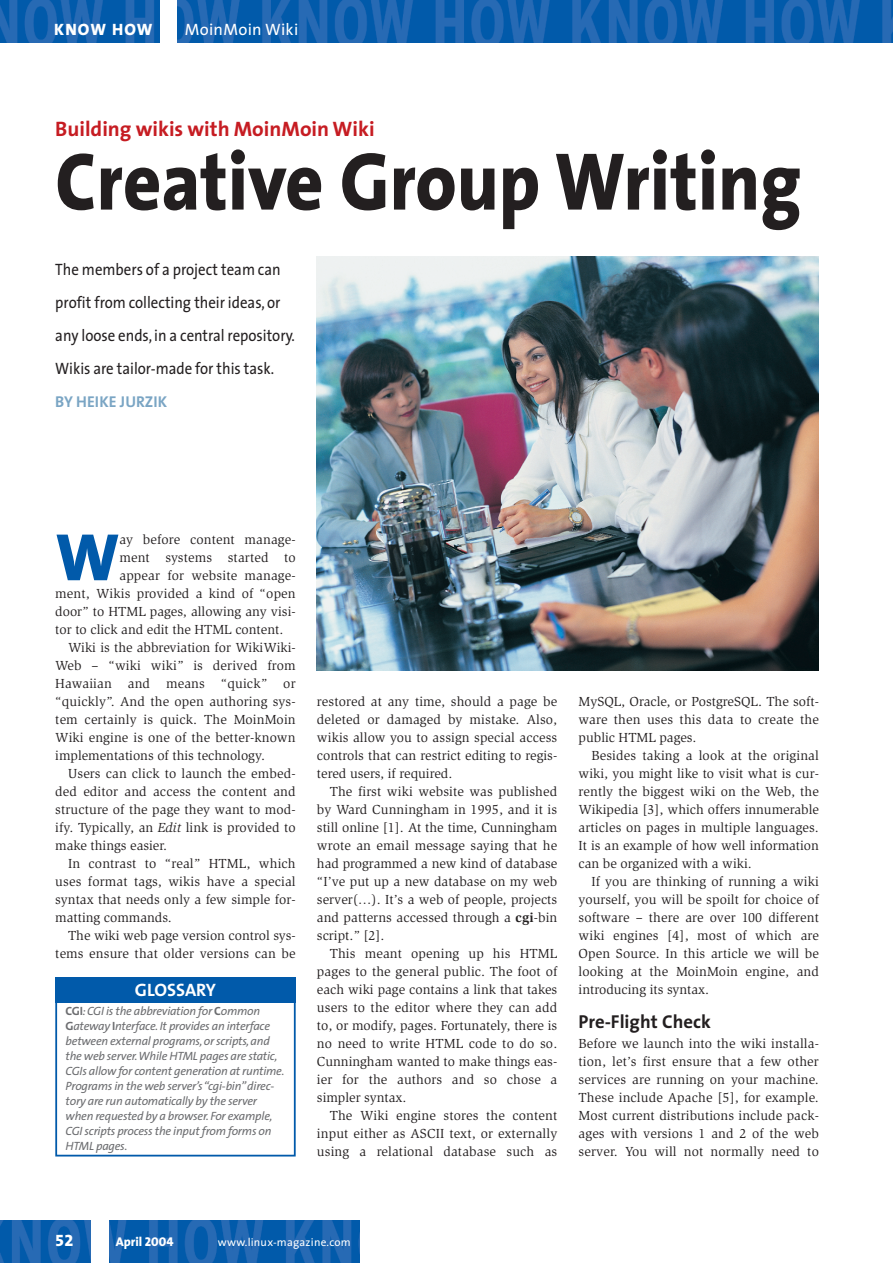
<style>
.page{position:relative;width:893px;height:1263px;background:#fff}
.page>*{position:absolute;margin:0;border:0;box-sizing:border-box;transform-origin:0 0}
.t1{font:800 82.5px "The Sans";color:#231f20;scale:.9 1}
.t2{font:800 67.65px "The Sans";color:#015aaa}
.t3{font:700 21px "The Sans";color:#c61c22}
.t4{font:700 18.75px "The Sans";color:#231f20}
.t5{font:18px "The Sans Bold Caps";color:#fff}
.t6{font:16.5px/33px "The Sans";color:#231f20;scale:.9 1}
.t7{font:16.5px "The Sans";letter-spacing:.02em;color:#fff}
.t8{font:16.5px "The Sans Extra Bold Caps";letter-spacing:.07em;color:#fff}
.t9{font:16.5px "The Sans Extra Bold Expert";color:#fff}
.t10{font:700 15.75px "The Sans";letter-spacing:.005em;color:#7aa5c4}
.t11{font:13.5px/18px "Slimbach";letter-spacing:.01em;color:#231f20;text-align:justify}
.t12{font:800 12.75px "The Sans";color:#fff}
.t13{font:italic 12px/15px "The Sans";letter-spacing:-.02em;color:#6c6d70}
.t14{font:11.25px "The Sans";letter-spacing:.02em;color:#fff}
.s1{font-style:italic}
.s2{font-weight:700;font-style:normal}
.s3{font-weight:700}
.s4{font-family:"The Sans Extra Bold Caps";font-weight:400}
</style>
<div class="page">
<img style="left:317px;top:256px;width:501px;height:414px">
<img style="left:0;top:1220px;width:359px;height:43px">
<div style="left:91px;top:1220px;width:17px;height:43px;background:#fff"></div>
<img style="left:0;top:0;width:892px;height:43px">
<div style="left:160px;top:0;width:17px;height:43px;background:#fff"></div>
<div style="left:55px;top:989px;width:241px;height:168px;border:2px solid #015aaa"></div>
<div style="left:55px;top:977px;width:241px;height:25px;background:#015aaa"></div>
<p class="t8" style="left:54px;top:20px;width:100px">KNOW HOW</p>
<p class="t7" style="left:185px;top:23px;width:115px">MoinMoin Wiki</p>
<h3 class="t3" style="left:55px;top:120px;width:321px">Building wikis with MoinMoin Wiki</h3>
<h1 class="t1" style="left:55px;top:148px;width:830px">Creative Group Writing</h1>
<p class="t6" style="left:55px;top:254px;width:268px">The members of a project team can profit from collecting their ideas, or any loose ends, in a central repository.<br>Wikis are tailor-made for this task.</p>
<p class="t10" style="left:55px;top:395px;width:114px">BY HEIKE JURZIK</p>
<h2 class="t2" style="left:55px;top:530px;width:66px">W</h2>
<p class="t11" style="left:119px;top:532px;width:178px">ay before content manage-</p>
<p class="t11" style="left:119px;top:550px;width:178px">ment systems started to</p>
<p class="t11" style="left:119px;top:568px;width:178px">appear for website manage-</p>
<p class="t11" style="left:55px;top:586px;width:242px">ment, Wikis provided a kind of “open</p>
<p class="t11" style="left:55px;top:604px;width:242px">door” to HTML pages, allowing any visi-</p>
<p class="t11" style="left:55px;top:622px;width:229px">tor to click and edit the HTML content.</p>
<p class="t11" style="left:68px;top:640px;width:229px">Wiki is the abbreviation for WikiWiki-</p>
<p class="t11" style="left:55px;top:658px;width:242px">Web – “wiki wiki” is derived from</p>
<p class="t11" style="left:55px;top:676px;width:242px">Hawaiian and means “quick” or</p>
<p class="t11" style="left:55px;top:694px;width:242px">“quickly”. And the open authoring sys-</p>
<p class="t11" style="left:55px;top:712px;width:242px">tem certainly is quick. The MoinMoin</p>
<p class="t11" style="left:55px;top:730px;width:242px">Wiki engine is one of the better-known</p>
<p class="t11" style="left:55px;top:748px;width:211px">implementations of this technology.</p>
<p class="t11" style="left:68px;top:766px;width:229px">Users can click to launch the embed-</p>
<p class="t11" style="left:55px;top:784px;width:242px">ded editor and access the content and</p>
<p class="t11" style="left:55px;top:802px;width:242px">structure of the page they want to mod-</p>
<p class="t11" style="left:55px;top:820px;width:242px">ify. Typically, an <span class="s1">Edit</span> link is provided to</p>
<p class="t11" style="left:55px;top:838px;width:113px">make things easier.</p>
<p class="t11" style="left:68px;top:856px;width:229px">In contrast to “real” HTML, which</p>
<p class="t11" style="left:55px;top:874px;width:242px">uses format tags, wikis have a special</p>
<p class="t11" style="left:55px;top:892px;width:242px">syntax that needs only a few simple for-</p>
<p class="t11" style="left:55px;top:910px;width:118px">matting commands.</p>
<p class="t11" style="left:68px;top:928px;width:229px">The wiki web page version control sys-</p>
<p class="t11" style="left:55px;top:946px;width:242px">tems ensure that older versions can be</p>
<h3 class="t5" style="left:135px;top:980px;width:83px">GLOSSARY</h3>
<p class="t13" style="left:66px;top:1004px;width:220px"><span class="s2">CGI</span>:CGI is the abbreviation for <span class="s2">C</span>ommon <span class="s2">G</span>ateway <span class="s2">I</span>nterface. It provides an interface between external programs, or scripts, and the web server.While HTML pages are static, CGIs allow for content generation at runtime.<br>Programs in the web server’s “cgi-bin”direc&shy;tory are run automatically by the server when requested by a browser. For example, CGI scripts process the input from forms on HTML pages.</p>
<p class="t11" style="left:317px;top:694px;width:242px">restored at any time, should a page be deleted or damaged by mistake. Also, wikis allow you to assign special access controls that can restrict editing to regis&shy;tered users, if required.</p>
<p class="t11" style="left:317px;top:784px;width:242px;text-indent:13px">The first wiki website was published by Ward Cunningham in 1995, and it is still online [1]. At the time, Cunningham wrote an email message saying that he had programmed a new kind of database “I’ve put up a new database on my web server(…). It’s a web of people, projects and patterns accessed through a <span class="s3">cgi</span>-bin script.” [2].</p>
<p class="t11" style="left:317px;top:946px;width:242px;text-indent:13px">This meant opening up his HTML pages to the general public. The foot of each wiki page contains a link that takes users to the editor where they can add to, or modify, pages. Fortunately, there is no need to write HTML code to do so.<br>Cunningham wanted to make things eas&shy;ier for the authors and so chose a simpler syntax.</p>
<p class="t11" style="left:317px;top:1108px;width:242px;text-indent:13px">The Wiki engine stores the content input either as ASCII text, or externally using a relational database such as</p>
<p class="t11" style="left:578px;top:694px;width:242px">MySQL, Oracle, or PostgreSQL. The soft&shy;ware then uses this data to create the public HTML pages.</p>
<p class="t11" style="left:578px;top:748px;width:242px;text-indent:13px">Besides taking a look at the original wiki, you might like to visit what is cur&shy;rently the biggest wiki on the Web, the Wikipedia [3], which offers innumerable articles on pages in multiple languages.<br>It is an example of how well information can be organized with a wiki.</p>
<p class="t11" style="left:578px;top:874px;width:242px;text-indent:13px">If you are thinking of running a wiki yourself, you will be spoilt for choice of software – there are over 100 different wiki engines [4], most of which are Open Source. In this article we will be looking at the MoinMoin engine, and introducing its syntax.</p>
<h3 class="t4" style="left:578px;top:1014px;width:134px">Pre-Flight Check</h3>
<p class="t11" style="left:578px;top:1036px;width:242px">Before we launch into the wiki installa&shy;tion, let’s first ensure that a few other services are running on your machine.<br>These include Apache [5], for example.<br>Most current distributions include pack&shy;ages with versions 1 and 2 of the web server. You will not normally need to</p>
<p class="t9" style="left:55px;top:1231px;width:20px">52</p>
<p class="t12" style="left:116px;top:1237px;width:59px">April <span class="s4">2004</span></p>
<p class="t14" style="left:218px;top:1238px;width:134px">www.linux-magazine.com</p>
</div>
